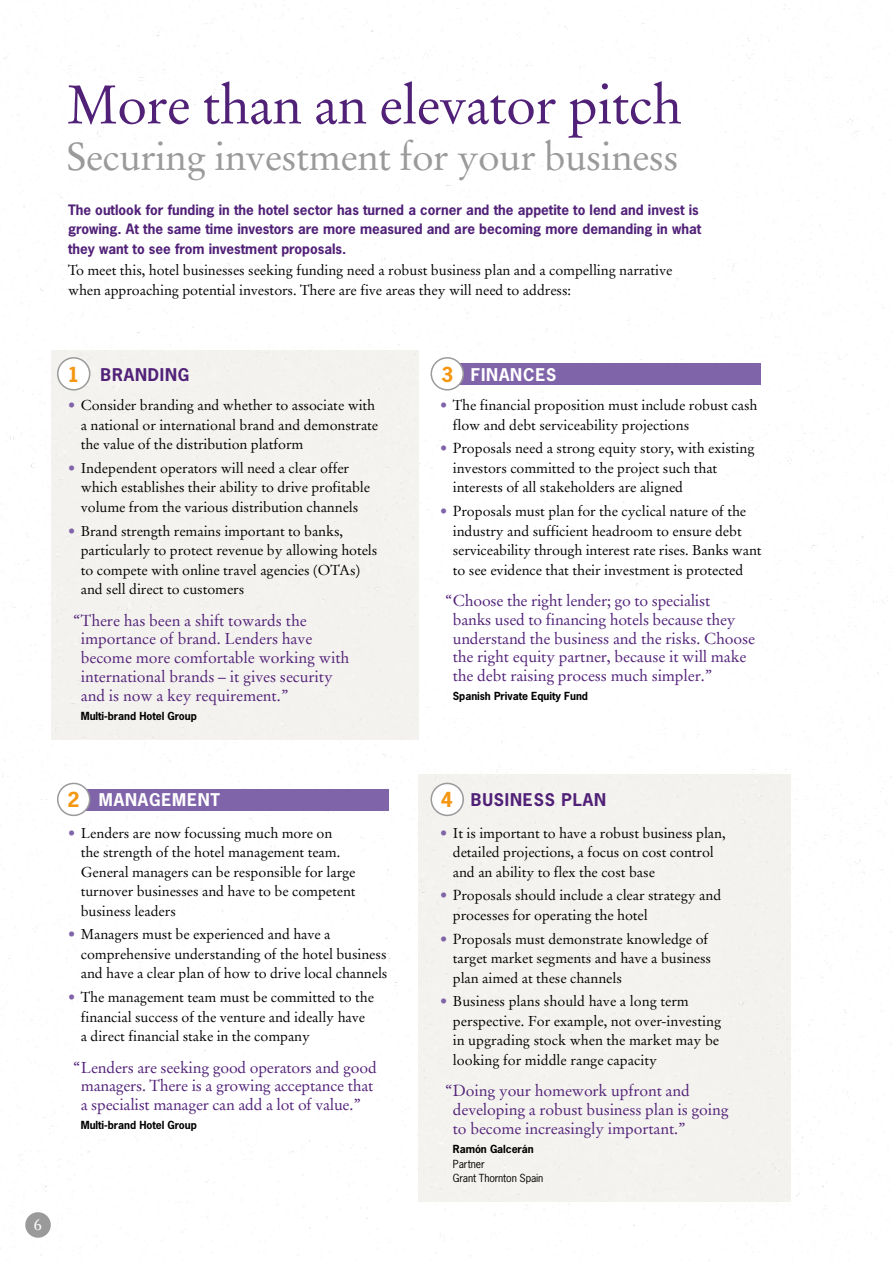
<style>
.page{position:relative;width:893px;height:1263px;background:#fff}
.page>*{position:absolute;margin:0;border:0;box-sizing:border-box;transform-origin:0 0}
.t1{font:54px "Stempel Garamond";letter-spacing:-.015em;color:#512178}
.t2{font:39px "Stempel Garamond";letter-spacing:-.015em;color:#9b9a9a}
.t3{font:700 19.5px "News Gothic Std";color:#f49712}
.t4{font:700 16.5px "News Gothic Std";letter-spacing:.05em;color:#512178}
.t5{font:700 16.5px "News Gothic Std";letter-spacing:.05em;color:#fff}
.t6{font:16.5px "Stempel Garamond";color:#fff}
.t7{font:15.75px/18.8px "Stempel Garamond";letter-spacing:-.01em;color:#512178}
.t8{font:14.25px/19.5px "Stempel Garamond";letter-spacing:-.005em;color:#000}
.t9{font:700 13.5px/19.5px "News Gothic Std";color:#512178}
.t10{font:700 10.5px "News Gothic Std";letter-spacing:-.005em;color:#000}
.t11{font:10.5px/13.5px "News Gothic Std";letter-spacing:-.015em;color:#000}
.s1{color:#8064a9}
</style>
<div class="page">
<img style="left:2px;top:3px;width:889px;height:1253px">
<div style="left:25px;top:1212px;width:26px;height:26px;background:#9b9a9a;border-radius:50%"></div>
<div style="left:442px;top:364px;width:319px;height:21px;background:#8064a9"></div>
<div style="left:70px;top:789px;width:319px;height:22px;background:#8064a9"></div>
<div style="left:58px;top:358px;width:32px;height:32px;background:#fff;border-radius:50%"></div>
<div style="left:57px;top:357px;width:33px;height:34px;border:2px solid #9b9a9a;border-radius:50%"></div>
<div style="left:431px;top:358px;width:32px;height:32px;background:#fff;border-radius:50%"></div>
<div style="left:431px;top:357px;width:33px;height:34px;border:2px solid #9b9a9a;border-radius:50%"></div>
<div style="left:58px;top:783px;width:32px;height:32px;background:#fff;border-radius:50%"></div>
<div style="left:57px;top:783px;width:33px;height:33px;border:2px solid #9b9a9a;border-radius:50%"></div>
<div style="left:431px;top:783px;width:32px;height:32px;background:#fff;border-radius:50%"></div>
<div style="left:431px;top:783px;width:33px;height:33px;border:2px solid #9b9a9a;border-radius:50%"></div>
<h1 class="t1" style="left:67px;top:72px;width:616px">More than an elevator pitch</h1>
<h2 class="t2" style="left:67px;top:133px;width:613px">Securing investment for your business</h2>
<p class="t9" style="left:68px;top:200px;width:635px">The outlook for funding in the hotel sector has turned a corner and the appetite to lend and invest is growing. At the same time investors are more measured and are becoming more demanding in what they want to see from investment proposals.</p>
<p class="t8" style="left:68px;top:261px;width:606px">To meet this, hotel businesses seeking funding need a robust business plan and a compelling narrative when approaching potential investors. There are five areas they will need to address:</p>
<h3 class="t3" style="left:68px;top:362px;width:14px">1</h3>
<h3 class="t3" style="left:441px;top:362px;width:14px">3</h3>
<p class="t4" style="left:101px;top:363px;width:90px">BRANDING</p>
<p class="t5" style="left:471px;top:363px;width:87px">FINANCES</p>
<p class="t8" style="left:81px;top:396px;width:299px;text-indent:-13px"><span class="s1">•</span> Consider branding and whether to associate with a national or international brand and demonstrate the value of the distribution platform</p>
<p class="t8" style="left:81px;top:458px;width:291px;text-indent:-13px"><span class="s1">•</span> ·Independent operators will need a clear offer which establishes their ability to drive profitable volume from the various distribution channels</p>
<p class="t8" style="left:81px;top:521px;width:298px;text-indent:-13px"><span class="s1">•</span> ·Brand strength remains important to banks, particularly to protect revenue by allowing hotels to compete with online travel agencies (OTAs) and sell direct to customers</p>
<p class="t7" style="left:81px;top:611px;width:270px;text-indent:-8px">“There has been a shift towards the importance of brand. Lenders have become more comfortable working with international brands – it gives security and is now a key requirement.”</p>
<p class="t10" style="left:81px;top:709px;width:117px">Multi-brand Hotel Group</p>
<p class="t8" style="left:453px;top:396px;width:306px;text-indent:-13px"><span class="s1">•</span> The financial proposition must include robust cash flow and debt serviceability projections</p>
<p class="t8" style="left:453px;top:439px;width:303px;text-indent:-13px"><span class="s1">•</span> Proposals need a strong equity story, with existing investors committed to the project such that interests of all stakeholders are aligned</p>
<p class="t8" style="left:453px;top:502px;width:310px;text-indent:-13px"><span class="s1">•</span> Proposals must plan for the cyclical nature of the industry and sufficient headroom to ensure debt serviceability through interest rate rises. Banks want to see evidence that their investment is protected</p>
<p class="t7" style="left:453px;top:591px;width:304px;text-indent:-8px">“Choose the right lender; go to specialist<br>banks used to financing hotels because they understand the business and the risks. Choose the right equity partner, because it will make the debt raising process much simpler.”</p>
<p class="t10" style="left:453px;top:689px;width:137px">Spanish Private Equity Fund</p>
<p class="t6" style="left:34px;top:1214px;width:10px">6</p>
<h3 class="t3" style="left:67px;top:787px;width:14px">2</h3>
<h3 class="t3" style="left:441px;top:787px;width:14px">4</h3>
<p class="t5" style="left:99px;top:789px;width:123px">MANAGEMENT</p>
<p class="t4" style="left:471px;top:789px;width:137px">BUSINESS PLAN</p>
<p class="t8" style="left:81px;top:823px;width:276px;text-indent:-13px"><span class="s1">•</span> Lenders are now focussing much more on<br>the strength of the hotel management team.<br>General managers can be responsible for large turnover businesses and have to be competent business leaders</p>
<p class="t8" style="left:81px;top:925px;width:308px;text-indent:-13px"><span class="s1">•</span> Managers must be experienced and have a comprehensive understanding of the hotel business and have a clear plan of how to drive local channels</p>
<p class="t8" style="left:81px;top:987px;width:295px;text-indent:-13px"><span class="s1">•</span> The management team must be committed to the financial success of the venture and ideally have a direct financial stake in the company</p>
<p class="t7" style="left:73px;top:1058px;width:305px;text-align:center">“Lenders are seeking good operators and good managers. There is a growing acceptance that<br>a specialist manager can add a lot of value.”</p>
<p class="t10" style="left:81px;top:1118px;width:117px">Multi-brand Hotel Group</p>
<p class="t8" style="left:453px;top:823px;width:274px;text-indent:-13px"><span class="s1">•</span> It is important to have a robust business plan, detailed projections, a focus on cost control and an ability to flex the cost base</p>
<p class="t8" style="left:453px;top:886px;width:270px;text-indent:-13px"><span class="s1">•</span> Proposals should include a clear strategy and processes for operating the hotel</p>
<p class="t8" style="left:453px;top:929px;width:260px;text-indent:-13px"><span class="s1">•</span> Proposals must demonstrate knowledge of target market segments and have a business plan aimed at these channels</p>
<p class="t8" style="left:453px;top:992px;width:270px;text-indent:-13px"><span class="s1">•</span> Business plans should have a long term perspective. For example, not over-investing in upgrading stock when the market may be looking for middle range capacity</p>
<p class="t7" style="left:453px;top:1082px;width:277px;text-indent:-8px">“Doing your homework upfront and developing a robust business plan is going to become increasingly important.”</p>
<p class="t10" style="left:453px;top:1142px;width:82px">Ramón Galcerán</p>
<p class="t11" style="left:453px;top:1157px;width:92px">Partner<br>Grant Thornton Spain</p>
</div>
